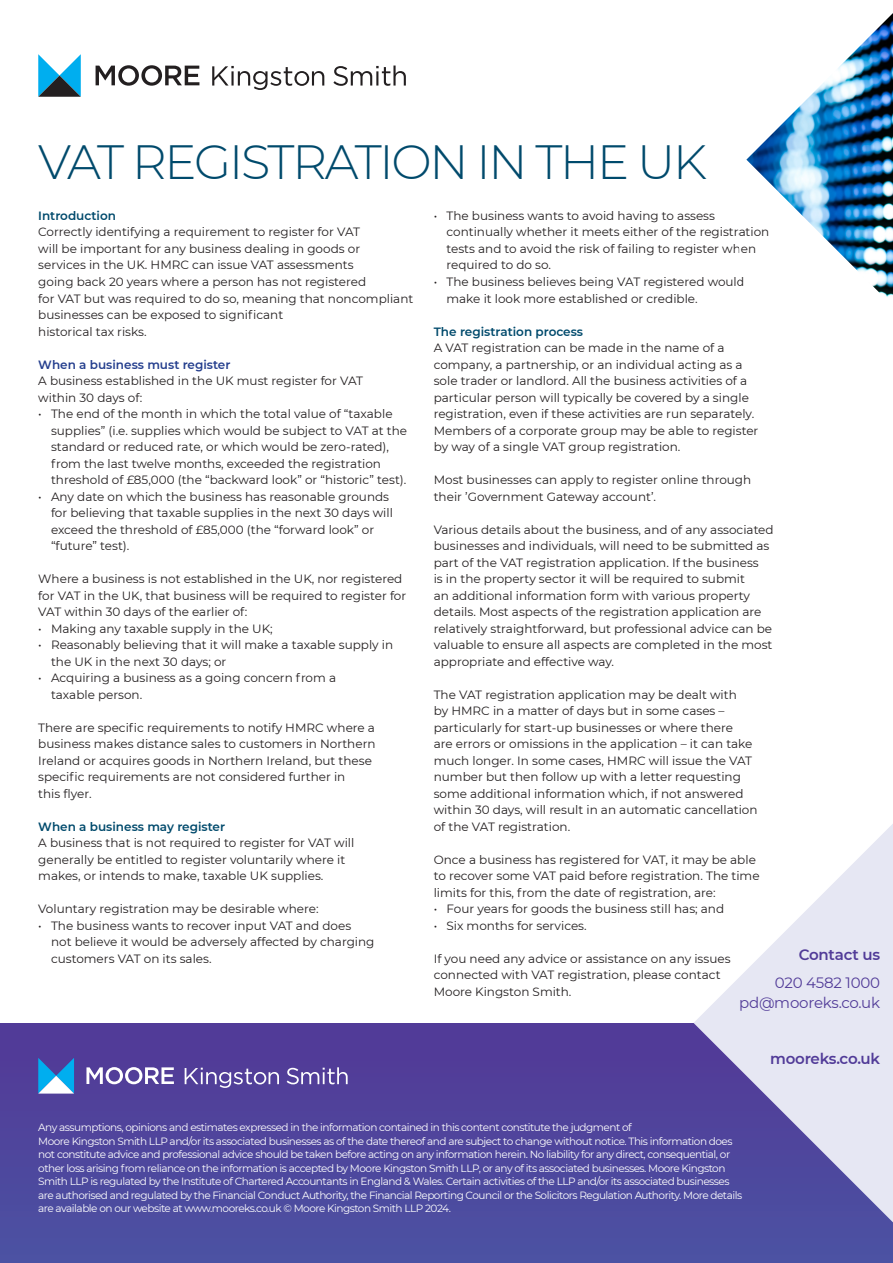
<style>
.page{position:relative;width:893px;height:1263px;background:#fff}
.page>*{position:absolute;margin:0;border:0;box-sizing:border-box;transform-origin:0 0}
.Moore_Headline{font:300 48px "Montserrat";letter-spacing:-.045em;color:#004a6c}
.Moore_Large_txt_quote{font:15px/19.5px "Montserrat";letter-spacing:-.015em;color:#513b98;text-align:right}
.Moore_Large_txt_quote-2{font:600 15px "Montserrat";letter-spacing:-.015em;color:#513b98}
.Moore_Body_text{font:600 15px "Montserrat";letter-spacing:-.015em;color:#513b98}
.t1{font:12px/16.5px "Montserrat";color:#231f20}
.t2{font:600 12px "Montserrat";color:#004a6c}
.t3{font:600 12px "Montserrat";color:#253f8e}
.Moore_Disclaimer{font:10.5px/13.5px "Montserrat";letter-spacing:-.045em;color:#fff}
</style>
<div class="page">
<svg style="left:212px;top:66px;width:112px;height:24px"></svg>
<svg style="left:333px;top:66px;width:73px;height:20px"></svg>
<svg style="left:38px;top:54px;width:43px;height:43px"></svg>
<svg style="left:96px;top:65px;width:103px;height:21px"></svg>
<img style="left:746px;top:13px;width:147px;height:284px">
<div style="left:0;top:1024px;width:893px;height:239px;background:#4f469d"></div>
<svg style="left:185px;top:1068px;width:94px;height:20px"></svg>
<svg style="left:287px;top:1067px;width:61px;height:17px"></svg>
<svg style="left:38px;top:1058px;width:36px;height:35px"></svg>
<svg style="left:86px;top:1067px;width:88px;height:17px"></svg>
<svg style="left:693px;top:824px;width:200px;height:398px;fill:#e6e7f3"></svg>
<p class="Moore_Headline" style="left:38px;top:130px;width:670px">VAT REGISTRATION IN THE UK</p>
<p class="t2" style="left:38px;top:207px;width:79px">Introduction</p>
<p class="t1" style="left:38px;top:224px;width:323px">Correctly identifying a requirement to register for VAT</p>
<p class="t1" style="left:38px;top:240px;width:323px">will be important for any business dealing in goods or</p>
<p class="t1" style="left:38px;top:257px;width:317px">services in the UK. HMRC can issue VAT assessments</p>
<p class="t1" style="left:38px;top:273px;width:329px">going back 20 years where a person has not registered</p>
<p class="t1" style="left:38px;top:290px;width:377px">for VAT but was required to do so, meaning that noncompliant businesses can be exposed to significant</p>
<p class="t1" style="left:38px;top:323px;width:110px">historical tax risks.</p>
<p class="t3" style="left:38px;top:356px;width:194px">When a business must register</p>
<p class="t1" style="left:38px;top:372px;width:326px">A business established in the UK must register for VAT</p>
<p class="t1" style="left:38px;top:389px;width:106px">within 30 days of:</p>
<p class="t1" style="left:51px;top:405px;width:358px;text-indent:-13px">• The end of the month in which the total value of “taxable supplies” (i.e. supplies which would be subject to VAT at the standard or reduced rate, or which would be zero-rated), from the last twelve months, exceeded the registration threshold of £85,000 (the “backward look” or “historic” test).</p>
<p class="t1" style="left:51px;top:488px;width:343px;text-indent:-13px">• Any date on which the business has reasonable grounds for believing that taxable supplies in the next 30 days will exceed the threshold of £85,000 (the “forward look” or “future” test).</p>
<p class="t1" style="left:38px;top:570px;width:370px">Where a business is not established in the UK, nor registered for VAT in the UK, that business will be required to register for<br>VAT within 30 days of the earlier of:</p>
<p class="t1" style="left:38px;top:620px;width:236px">• Making any taxable supply in the UK;</p>
<p class="t1" style="left:51px;top:636px;width:344px;text-indent:-13px">• Reasonably believing that it will make a taxable supply in the UK in the next 30 days; or</p>
<p class="t1" style="left:51px;top:669px;width:287px;text-indent:-13px">• Acquiring a business as a going concern from a taxable person.</p>
<p class="t1" style="left:38px;top:719px;width:338px">There are specific requirements to notify HMRC where a</p>
<p class="t1" style="left:38px;top:735px;width:339px">business makes distance sales to customers in Northern</p>
<p class="t1" style="left:38px;top:752px;width:335px">Ireland or acquires goods in Northern Ireland, but these</p>
<p class="t1" style="left:38px;top:768px;width:309px">specific requirements are not considered further in</p>
<p class="t1" style="left:38px;top:785px;width:55px">this flyer.</p>
<p class="t2" style="left:38px;top:818px;width:188px">When a business may register</p>
<p class="t1" style="left:38px;top:834px;width:318px">A business that is not required to register for VAT will</p>
<p class="t1" style="left:38px;top:851px;width:308px">generally be entitled to register voluntarily where it</p>
<p class="t1" style="left:38px;top:867px;width:287px">makes, or intends to make, taxable UK supplies.</p>
<p class="t1" style="left:38px;top:900px;width:282px">Voluntary registration may be desirable where:</p>
<p class="t1" style="left:51px;top:917px;width:325px;text-indent:-13px">• The business wants to recover input VAT and does not believe it would be adversely affected by charging customers VAT on its sales.</p>
<p class="t1" style="left:446px;top:207px;width:324px;text-indent:-13px">• The business wants to avoid having to assess continually whether it meets either of the registration tests and to avoid the risk of failing to register when required to do so.</p>
<p class="t1" style="left:446px;top:273px;width:300px;text-indent:-13px">• The business believes being VAT registered would make it look more established or credible.</p>
<p class="t2" style="left:434px;top:323px;width:151px">The registration process</p>
<p class="t1" style="left:434px;top:339px;width:292px">A VAT registration can be made in the name of a</p>
<p class="t1" style="left:434px;top:356px;width:310px">company, a partnership, or an individual acting as a</p>
<p class="t1" style="left:434px;top:372px;width:315px">sole trader or landlord. All the business activities of a</p>
<p class="t1" style="left:434px;top:389px;width:317px">particular person will typically be covered by a single</p>
<p class="t1" style="left:434px;top:405px;width:322px">registration, even if these activities are run separately.</p>
<p class="t1" style="left:434px;top:422px;width:326px">Members of a corporate group may be able to register</p>
<p class="t1" style="left:434px;top:438px;width:248px">by way of a single VAT group registration.</p>
<p class="t1" style="left:434px;top:471px;width:319px">Most businesses can apply to register online through</p>
<p class="t1" style="left:434px;top:488px;width:224px">their ’Government Gateway account’.</p>
<p class="t1" style="left:434px;top:521px;width:341px">Various details about the business, and of any associated</p>
<p class="t1" style="left:434px;top:537px;width:337px">businesses and individuals, will need to be submitted as</p>
<p class="t1" style="left:434px;top:554px;width:327px">part of the VAT registration application. If the business</p>
<p class="t1" style="left:434px;top:570px;width:313px">is in the property sector it will be required to submit</p>
<p class="t1" style="left:434px;top:587px;width:318px">an additional information form with various property</p>
<p class="t1" style="left:434px;top:603px;width:329px">details. Most aspects of the registration application are</p>
<p class="t1" style="left:434px;top:620px;width:340px">relatively straightforward, but professional advice can be</p>
<p class="t1" style="left:434px;top:636px;width:340px">valuable to ensure all aspects are completed in the most</p>
<p class="t1" style="left:434px;top:653px;width:182px">appropriate and effective way.</p>
<p class="t1" style="left:434px;top:686px;width:305px">The VAT registration application may be dealt with</p>
<p class="t1" style="left:434px;top:702px;width:292px">by HMRC in a matter of days but in some cases –</p>
<p class="t1" style="left:434px;top:719px;width:301px">particularly for start-up businesses or where there</p>
<p class="t1" style="left:434px;top:735px;width:320px">are errors or omissions in the application – it can take</p>
<p class="t1" style="left:434px;top:752px;width:320px">much longer. In some cases, HMRC will issue the VAT</p>
<p class="t1" style="left:434px;top:768px;width:309px">number but then follow up with a letter requesting</p>
<p class="t1" style="left:434px;top:785px;width:311px">some additional information which, if not answered</p>
<p class="t1" style="left:434px;top:801px;width:325px">within 30 days, will result in an automatic cancellation</p>
<p class="t1" style="left:434px;top:818px;width:138px">of the VAT registration.</p>
<p class="t1" style="left:434px;top:851px;width:324px">Once a business has registered for VAT, it may be able</p>
<p class="t1" style="left:434px;top:867px;width:327px">to recover some VAT paid before registration. The time</p>
<p class="t1" style="left:434px;top:884px;width:283px">limits for this, from the date of registration, are:</p>
<p class="t1" style="left:434px;top:900px;width:292px">• Four years for goods the business still has; and</p>
<p class="t1" style="left:434px;top:917px;width:154px">• Six months for services.</p>
<p class="t1" style="left:434px;top:950px;width:298px">If you need any advice or assistance on any issues</p>
<p class="t1" style="left:434px;top:966px;width:288px">connected with VAT registration, please contact</p>
<p class="t1" style="left:434px;top:983px;width:139px">Moore Kingston Smith.</p>
<p class="Moore_Body_text" style="left:799px;top:944px;width:83px">Contact us</p>
<p class="Moore_Large_txt_quote" style="left:739px;top:973px;width:143px">020 4582 1000 pd@mooreks.co.uk</p>
<p class="Moore_Large_txt_quote-2" style="left:770px;top:1048px;width:112px">mooreks.co.uk</p>
<p class="Moore_Disclaimer" style="left:38px;top:1120px;width:705px">Any assumptions, opinions and estimates expressed in the information contained in this content constitute the judgment of<br>Moore Kingston Smith LLP and/or its associated businesses as of the date thereof and are subject to change without notice. This information does not constitute advice and professional advice should be taken before acting on any information herein. No liability for any direct, consequential, or other loss arising from reliance on the information is accepted by Moore Kingston Smith LLP, or any of its associated businesses. Moore Kingston Smith LLP is regulated by the Institute of Chartered Accountants in England &amp; Wales. Certain activities of the LLP and/or its associated businesses are authorised and regulated by the Financial Conduct Authority, the Financial Reporting Council or the Solicitors Regulation Authority. More details are available on our website at www.mooreks.co.uk © Moore Kingston Smith LLP 2024.</p>
</div>
